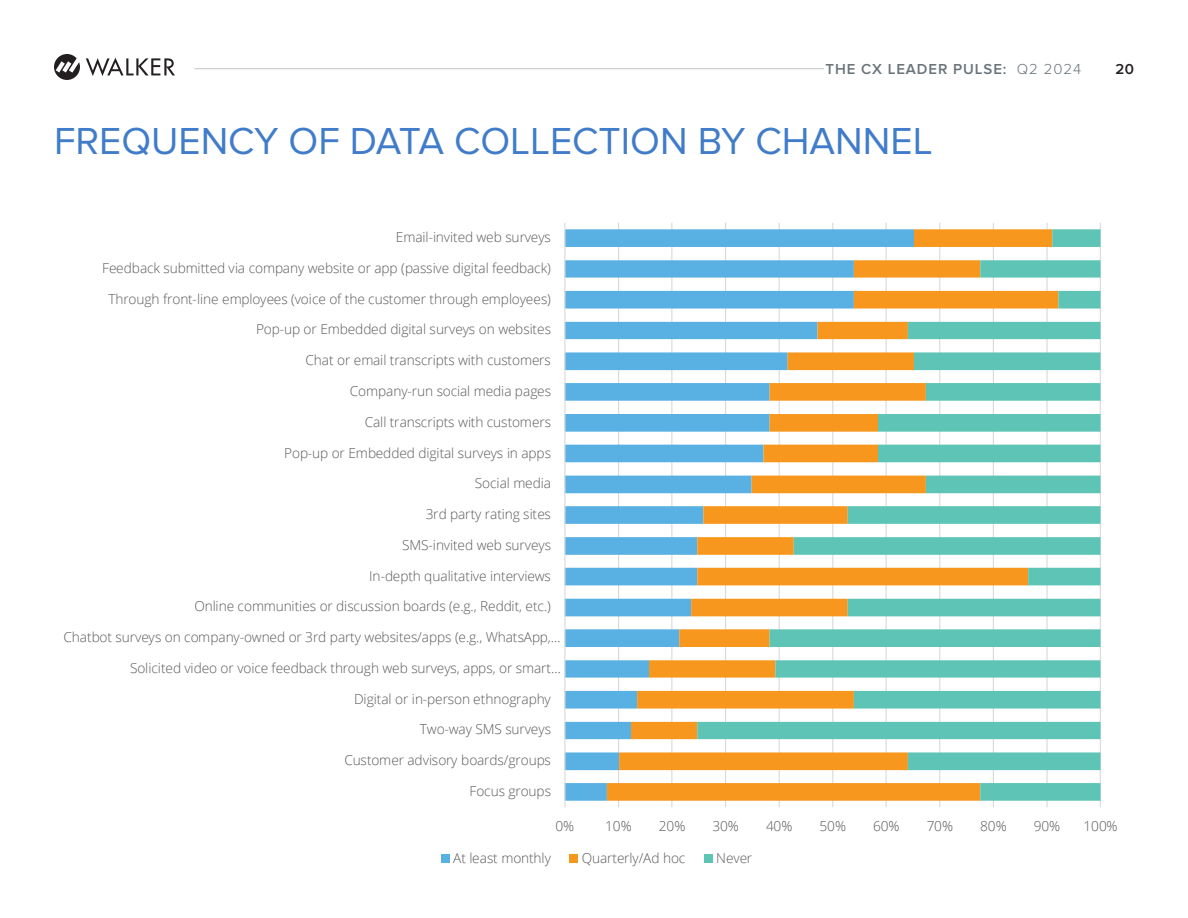
<style>
.page{position:relative;width:1188px;height:918px;background:#fff}
.page>*{position:absolute;margin:0;border:0;box-sizing:border-box;transform-origin:0 0}
.t1{font:39px "Proxima Nova";color:#407cca}
.t2{font:600 15px "Proxima Nova";letter-spacing:.06em;color:#6a747b}
.t3{font:600 15px "Proxima Nova";color:#231f20}
.t4{font:300 13.65px "Open Sans";letter-spacing:-.01em;color:#595959}
.s1{font-weight:300}
</style>
<div class="page">
<hr style="left:194px;top:68px;width:630px;height:1px;background:#c2c5c8">
<svg style="left:54px;top:54px;width:26px;height:26px"></svg>
<svg style="left:86px;top:58px;width:89px;height:18px"></svg>
<hr style="left:618px;top:223px;width:1px;height:584px;background:#d9d9d9">
<hr style="left:671px;top:223px;width:1px;height:584px;background:#d9d9d9">
<hr style="left:725px;top:223px;width:1px;height:584px;background:#d9d9d9">
<hr style="left:779px;top:223px;width:1px;height:584px;background:#d9d9d9">
<hr style="left:832px;top:223px;width:1px;height:584px;background:#d9d9d9">
<hr style="left:886px;top:223px;width:1px;height:584px;background:#d9d9d9">
<hr style="left:939px;top:223px;width:1px;height:584px;background:#d9d9d9">
<hr style="left:993px;top:223px;width:1px;height:584px;background:#d9d9d9">
<hr style="left:1046px;top:223px;width:2px;height:584px;background:#d9d9d9">
<hr style="left:1100px;top:223px;width:1px;height:584px;background:#d9d9d9">
<svg style="left:566px;top:229px;width:41px;height:572px;fill:#58b0e3"></svg>
<svg style="left:607px;top:229px;width:90px;height:572px"></svg>
<svg style="left:697px;top:229px;width:404px;height:572px"></svg>
<hr style="left:564px;top:223px;width:2px;height:584px;background:#d9d9d9">
<div style="left:441px;top:855px;width:9px;height:8px;background:#58b0e3"></div>
<div style="left:570px;top:855px;width:8px;height:8px;background:#f8971d"></div>
<div style="left:704px;top:855px;width:9px;height:8px;background:#5ec4b6"></div>
<p class="t2" style="left:825px;top:60px;width:257px">THE CX LEADER PULSE: <span class="s1">Q2 2024</span></p>
<p class="t3" style="left:1116px;top:60px;width:20px">20</p>
<p class="t1" style="left:54px;top:119px;width:880px">FREQUENCY OF DATA COLLECTION BY CHANNEL</p>
<p class="t4" style="left:396px;top:228px;width:157px">Email-invited web surveys</p>
<p class="t4" style="left:102px;top:259px;width:450px">Feedback submitted via company website or app (passive digital feedback)</p>
<p class="t4" style="left:108px;top:289px;width:444px">Through front-line employees (voice of the customer through employees)</p>
<p class="t4" style="left:256px;top:320px;width:297px">Pop-up or Embedded digital surveys on websites</p>
<p class="t4" style="left:306px;top:351px;width:247px">Chat or email transcripts with customers</p>
<p class="t4" style="left:350px;top:382px;width:203px">Company-run social media pages</p>
<p class="t4" style="left:365px;top:412px;width:188px">Call transcripts with customers</p>
<p class="t4" style="left:284px;top:443px;width:269px">Pop-up or Embedded digital surveys in apps</p>
<p class="t4" style="left:475px;top:474px;width:77px">Social media</p>
<p class="t4" style="left:426px;top:505px;width:127px">3rd party rating sites</p>
<p class="t4" style="left:402px;top:536px;width:150px">SMS-invited web surveys</p>
<p class="t4" style="left:369px;top:566px;width:183px">In-depth qualitative interviews</p>
<p class="t4" style="left:194px;top:597px;width:358px">Online communities or discussion boards (e.g., Reddit, etc.)</p>
<p class="t4" style="left:64px;top:628px;width:498px">Chatbot surveys on company-owned or 3rd party websites/apps (e.g., WhatsApp,…</p>
<p class="t4" style="left:130px;top:659px;width:432px">Solicited video or voice feedback through web surveys, apps, or smart…</p>
<p class="t4" style="left:354px;top:689px;width:198px">Digital or in-person ethnography</p>
<p class="t4" style="left:420px;top:720px;width:133px">Two-way SMS surveys</p>
<p class="t4" style="left:344px;top:751px;width:208px">Customer advisory boards/groups</p>
<p class="t4" style="left:470px;top:782px;width:83px">Focus groups</p>
<p class="t4" style="left:556px;top:817px;width:20px">0%</p>
<p class="t4" style="left:605px;top:817px;width:28px">10%</p>
<p class="t4" style="left:659px;top:817px;width:28px">20%</p>
<p class="t4" style="left:712px;top:817px;width:28px">30%</p>
<p class="t4" style="left:766px;top:817px;width:28px">40%</p>
<p class="t4" style="left:820px;top:817px;width:28px">50%</p>
<p class="t4" style="left:873px;top:817px;width:28px">60%</p>
<p class="t4" style="left:927px;top:817px;width:28px">70%</p>
<p class="t4" style="left:980px;top:817px;width:28px">80%</p>
<p class="t4" style="left:1034px;top:817px;width:28px">90%</p>
<p class="t4" style="left:1084px;top:817px;width:36px">100%</p>
<p class="t4" style="left:453px;top:848px;width:99px">At least monthly</p>
<p class="t4" style="left:582px;top:848px;width:105px">Quarterly/Ad hoc</p>
<p class="t4" style="left:716px;top:848px;width:37px">Never</p>
</div>
